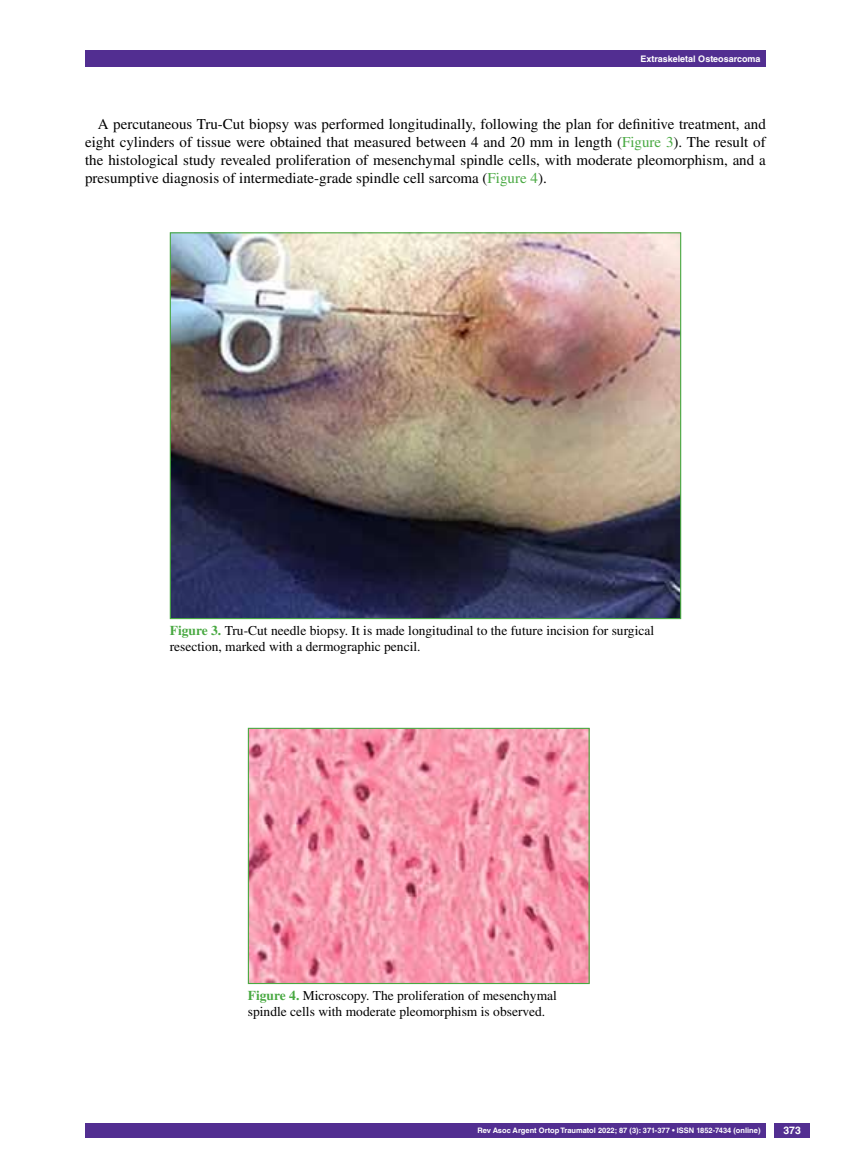
<style>
.page{position:relative;width:851px;height:1170px;background:#fff}
.page>*{position:absolute;margin:0;border:0;box-sizing:border-box;transform-origin:0 0}
.t1{font:15px/18px "Times LT Std";color:#000;text-align:justify}
.t2{font:13.5px/16.2px "Times LT Std";color:#000}
.t3{font:700 10.5px "Helvetica LT Std";color:#fff}
.t4{font:700 9px "Helvetica LT Std";color:#fff}
.t5{font:700 7.5px "Helvetica LT Std";color:#fff}
.s1{color:#49a942}
.s2{font-weight:700;color:#49a942}
</style>
<div class="page">
<div style="left:85px;top:50px;width:680px;height:17px;background:#522e91"></div>
<div style="left:85px;top:1123px;width:680px;height:14px;background:#522e91"></div>
<div style="left:774px;top:1123px;width:35px;height:14px;background:#522e91"></div>
<img style="left:172px;top:234px;width:507px;height:383px">
<img style="left:250px;top:729px;width:337px;height:252px">
<div style="left:248px;top:727px;width:341px;height:256px;border:1px solid #49a942"></div>
<p class="t4" style="left:640px;top:53px;width:121px">Extraskeletal Osteosarcoma</p>
<p class="t1" style="left:85px;top:115px;width:682px;text-indent:13px">A percutaneous Tru-Cut biopsy was performed longitudinally, following the plan for definitive treatment, and eight cylinders of tissue were obtained that measured between 4 and 20 mm in length (<span class="s1">Figure 3</span>). The result of the histological study revealed proliferation of mesenchymal spindle cells, with moderate pleomorphism, and a presumptive diagnosis of intermediate-grade spindle cell sarcoma (<span class="s1">Figure 4</span>).</p>
<p class="t2" style="left:170px;top:622px;width:486px"><span class="s2">Figure 3.</span> Tru-Cut needle biopsy. It is made longitudinal to the future incision for surgical resection, marked with a dermographic pencil.</p>
<p class="t2" style="left:248px;top:986px;width:310px"><span class="s2">Figure 4.</span> Microscopy. The proliferation of mesenchymal spindle cells with moderate pleomorphism is observed.</p>
<p class="t5" style="left:477px;top:1125px;width:284px">Rev Asoc Argent Ortop Traumatol 2022; 87 (3): 371-377 • ISSN 1852-7434 (online)</p>
<p class="t3" style="left:783px;top:1124px;width:19px">373</p>
</div>
